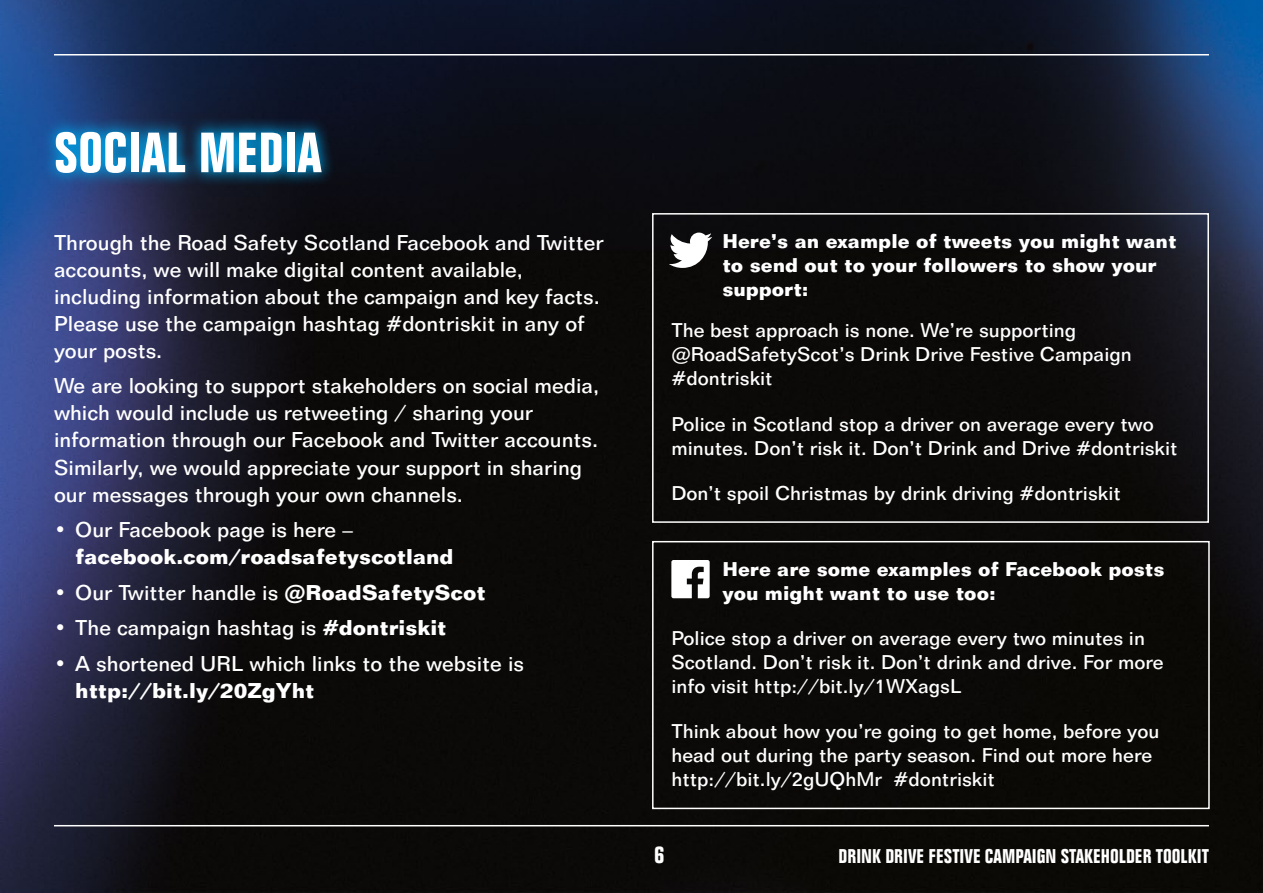
<style>
.page{position:relative;width:1263px;height:893px;background:#fff}
.page>*{position:absolute;margin:0;border:0;box-sizing:border-box;transform-origin:0 0}
.t1{font:700 condensed 55.5px "Folio BT";color:#fff}
.t2{font:700 condensed 24px "Folio BT";color:#fff}
.t3{font:500 21px/27px "Folio BT";color:#fff}
.t4{font:700 21px "Folio BT";color:#fff}
.t5{font:500 19.5px/24px "Folio BT";color:#fff}
.t6{font:700 19.5px/24px "Folio BT";color:#fff}
.t7{font:700 condensed 19.5px "Folio BT";color:#fff}
.s1{font-weight:700}
</style>
<div class="page">
<img style="left:0;top:0;width:1263px;height:893px">
<div style="left:652px;top:213px;width:557px;height:310px;border:2px solid #fff"></div>
<div style="left:652px;top:541px;width:558px;height:268px;border:2px solid #fff"></div>
<hr style="left:54px;top:825px;width:1155px;height:1px;background:#fff">
<hr style="left:54px;top:54px;width:1155px;height:2px;background:#fff">
<svg style="left:41px;top:117px;width:295px;height:71px;background:#0d5888"></svg>
<svg style="left:671px;top:560px;width:39px;height:38px"></svg>
<svg style="left:669px;top:233px;width:43px;height:35px"></svg>
<h1 class="t1" style="left:54px;top:119px;width:269px">SOCIAL MEDIA</h1>
<p class="t3" style="left:54px;top:229px;width:551px">Through the Road Safety Scotland Facebook and Twitter accounts, we will make digital content available, including information about the campaign and key facts.<br>Please use the campaign hashtag #dontriskit in any of your posts.</p>
<p class="t3" style="left:54px;top:372px;width:547px">We are looking to support stakeholders on social media, which would include us retweeting / sharing your information through our Facebook and Twitter accounts.<br>Similarly, we would appreciate your support in sharing our messages through your own channels.</p>
<p class="t3" style="left:54px;top:516px;width:300px">• Our Facebook page is here –</p>
<p class="t4" style="left:75px;top:544px;width:380px">facebook.com/roadsafetyscotland</p>
<p class="t3" style="left:54px;top:578px;width:433px">• Our Twitter handle is <span class="s1">@RoadSafetyScot</span></p>
<p class="t3" style="left:54px;top:614px;width:394px">• The campaign hashtag is <span class="s1">#dontriskit</span></p>
<p class="t3" style="left:54px;top:649px;width:472px">• A shortened URL which links to the website is</p>
<p class="t4" style="left:75px;top:677px;width:241px">http://bit.ly/20ZgYht</p>
<p class="t6" style="left:722px;top:229px;width:456px">Here’s an example of tweets you might want to send out to your followers to show your support:</p>
<p class="t5" style="left:671px;top:318px;width:462px">The best approach is none. We’re supporting @RoadSafetyScot’s Drink Drive Festive Campaign #dontriskit</p>
<p class="t5" style="left:671px;top:411px;width:508px">Police in Scotland stop a driver on average every two minutes. Don’t risk it. Don’t Drink and Drive #dontriskit</p>
<p class="t5" style="left:671px;top:481px;width:451px">Don’t spoil Christmas by drink driving #dontriskit</p>
<p class="t6" style="left:722px;top:556px;width:443px">Here are some examples of Facebook posts you might want to use too:</p>
<p class="t5" style="left:671px;top:626px;width:494px">Police stop a driver on average every two minutes in<br>Scotland. Don’t risk it. Don’t drink and drive. For more info visit http://bit.ly/1WXagsL</p>
<p class="t5" style="left:671px;top:719px;width:489px">Think about how you’re going to get home, before you head out during the party season. Find out more here http://bit.ly/2gUQhMr #dontriskit</p>
<p class="t2" style="left:654px;top:840px;width:12px">6</p>
<p class="t7" style="left:838px;top:844px;width:372px">DRINK DRIVE FESTIVE CAMPAIGN STAKEHOLDER TOOLKIT</p>
</div>
